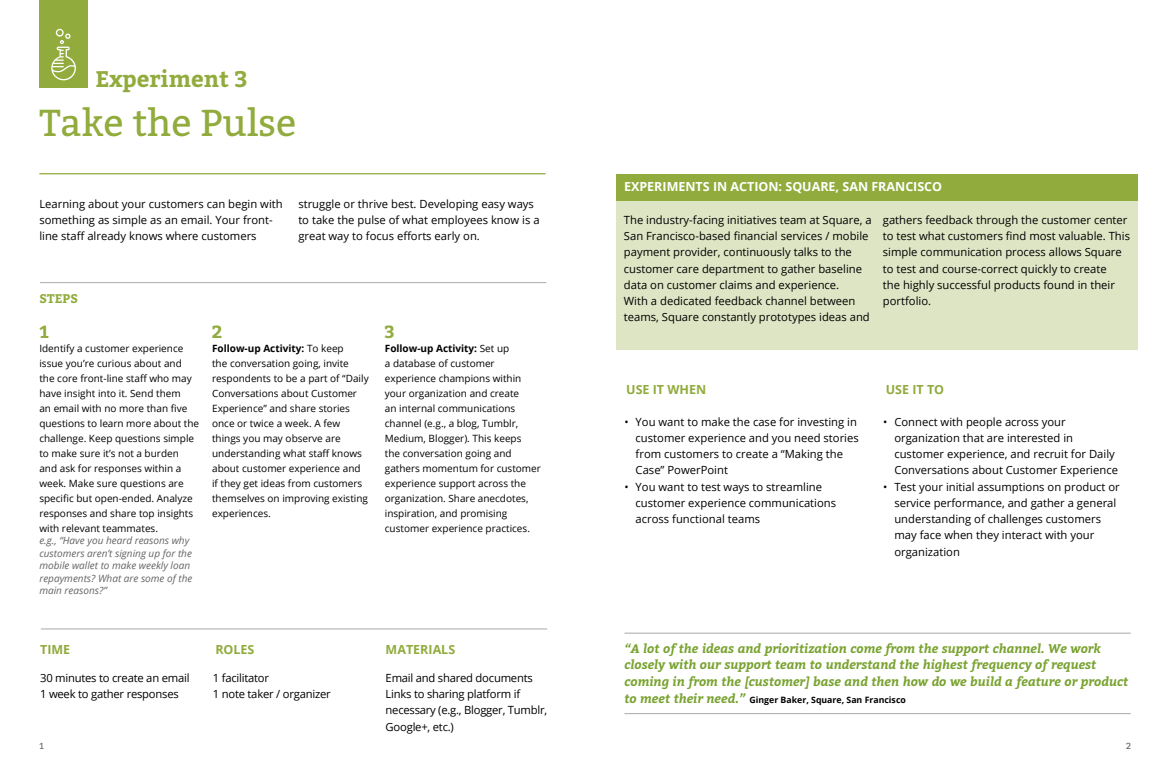
<style>
.page{position:relative;width:1170px;height:765px;background:#fff}
.page>*{position:absolute;margin:0;border:0;box-sizing:border-box;transform-origin:0 0}
.t1{font:37.5px "Bitter";color:#91ab3c}
.t2{font:700 22.5px "Bitter";color:#91ab3c}
.t3{font:700 17.5px "Bitter";color:#91ab3c}
.t4{font:italic 700 12.5px/16.2px "Bitter";color:#78a22f}
.t5{font:700 12.5px "Open Sans";color:#fff}
.t6{font:700 12.5px "Open Sans";color:#91ab3c}
.t7{font:700 12.5px "Bitter";letter-spacing:.01em;color:#91ab3c}
.t8{font:11.25px/16.2px "Open Sans";color:#000}
.t9{font:11.25px/16.2px "Open Sans";letter-spacing:-.02em;color:#000}
.t10{font:10px/15px "Open Sans";color:#000}
.t11{font:italic 10px/12.5px "Open Sans";color:#636466}
.t12{font:700 8.75px "Open Sans";color:#000}
.t13{font:8.75px "Bitter";color:#636466}
.s1{font-weight:700}
.s2{font-family:"Bitter";font-style:italic;font-size:12.5px;color:#78a22f}
</style>
<div class="page">
<div style="left:39px;top:0;width:49px;height:88px;background:#91ab3c"></div>
<svg style="left:51px;top:29px;width:25px;height:51px"></svg>
<hr style="left:39px;top:173px;width:507px;height:1px;background:#91ab3c">
<hr style="left:40px;top:282px;width:506px;height:1px;background:#a7a9ac">
<hr style="left:41px;top:629px;width:506px;height:1px;background:#a7a9ac">
<div style="left:617px;top:201px;width:521px;height:149px;background:#dee5c4"></div>
<div style="left:617px;top:174px;width:521px;height:27px;background:#91ab3c"></div>
<hr style="left:624px;top:633px;width:507px;height:1px;background:#a7a9ac">
<hr style="left:624px;top:713px;width:507px;height:1px;background:#a7a9ac">
<h2 class="t2" style="left:95px;top:62px;width:154px">Experiment 3</h2>
<h1 class="t1" style="left:39px;top:96px;width:258px">Take the Pulse</h1>
<p class="t8" style="left:39px;top:195px;width:245px">Learning about your customers can begin with something as simple as an email. Your front&shy;line staff already knows where customers</p>
<p class="t8" style="left:298px;top:195px;width:243px">struggle or thrive best. Developing easy ways to take the pulse of what employees know is a great way to focus efforts early on.</p>
<p class="t7" style="left:39px;top:289px;width:40px">STEPS</p>
<h3 class="t3" style="left:40px;top:318px;width:11px">1</h3>
<h3 class="t3" style="left:212px;top:318px;width:12px">2</h3>
<h3 class="t3" style="left:384px;top:318px;width:12px">3</h3>
<p class="t10" style="left:39px;top:340px;width:161px">Identify a customer experience issue you’re curious about and the core front-line staff who may have insight into it. Send them<br>an email with no more than five questions to learn more about the challenge. Keep questions simple to make sure it’s not a burden<br>and ask for responses within a week. Make sure questions are specific but open-ended. Analyze responses and share top insights with relevant teammates.</p>
<p class="t11" style="left:39px;top:534px;width:155px">e.g., “Have you heard reasons why customers aren’t signing up for the mobile wallet to make weekly loan repayments? What are some of the main reasons?”</p>
<p class="t10" style="left:212px;top:340px;width:158px"><span class="s1">Follow-up Activity:</span> To keep<br>the conversation going, invite respondents to be a part of “Daily<br>Conversations about Customer<br>Experience” and share stories once or twice a week. A few things you may observe are understanding what staff knows about customer experience and if they get ideas from customers themselves on improving existing experiences.</p>
<p class="t10" style="left:385px;top:340px;width:158px"><span class="s1">Follow-up Activity:</span> Set up<br>a database of customer experience champions within your organization and create<br>an internal communications channel (e.g., a blog, Tumblr,<br>Medium, Blogger). This keeps<br>the conversation going and gathers momentum for customer experience support across the organization. Share anecdotes, inspiration, and promising customer experience practices.</p>
<p class="t6" style="left:40px;top:641px;width:32px">TIME</p>
<p class="t6" style="left:215px;top:641px;width:41px">ROLES</p>
<p class="t6" style="left:386px;top:641px;width:71px">MATERIALS</p>
<p class="t9" style="left:40px;top:670px;width:151px">30 minutes to create an email<br>1 week to gather responses</p>
<p class="t9" style="left:213px;top:670px;width:119px">1 facilitator<br>1 note taker / organizer</p>
<p class="t9" style="left:386px;top:670px;width:163px">Email and shared documents<br>Links to sharing platform if necessary (e.g., Blogger, Tumblr,<br>Google+, etc.)</p>
<p class="t5" style="left:624px;top:178px;width:320px">EXPERIMENTS IN ACTION: SQUARE, SAN FRANCISCO</p>
<p class="t8" style="left:624px;top:211px;width:249px">The industry-facing initiatives team at Square, a San Francisco-based financial services / mobile payment provider, continuously talks to the customer care department to gather baseline data on customer claims and experience.<br>With a dedicated feedback channel between teams, Square constantly prototypes ideas and</p>
<p class="t8" style="left:883px;top:211px;width:249px">gathers feedback through the customer center to test what customers find most valuable. This simple communication process allows Square to test and course-correct quickly to create<br>the highly successful products found in their portfolio.</p>
<p class="t6" style="left:626px;top:380px;width:82px">USE IT WHEN</p>
<p class="t6" style="left:886px;top:380px;width:60px">USE IT TO</p>
<p class="t8" style="left:636px;top:413px;width:225px;text-indent:-11px">• You want to make the case for investing in customer experience and you need stories from customers to create a “Making the Case” PowerPoint</p>
<p class="t8" style="left:636px;top:478px;width:202px;text-indent:-11px">• You want to test ways to streamline customer experience communications across functional teams</p>
<p class="t8" style="left:894px;top:413px;width:225px;text-indent:-11px">• Connect with people across your organization that are interested in customer experience, and recruit for Daily Conversations about Customer Experience</p>
<p class="t8" style="left:894px;top:478px;width:227px;text-indent:-11px">• Test your initial assumptions on product or service performance, and gather a general understanding of challenges customers may face when they interact with your organization</p>
<p class="t4" style="left:624px;top:640px;width:505px">“A lot of the ideas and prioritization come from the support channel. We work closely with our support team to understand the highest frequency of request coming in from the [customer] base and then how do we build a feature or product</p>
<p class="t12" style="left:624px;top:694px;width:283px"><span class="s2">to meet their need.”</span> Ginger Baker, Square, San Francisco</p>
<p class="t13" style="left:39px;top:739px;width:6px">1</p>
<p class="t13" style="left:1126px;top:739px;width:6px">2</p>
</div>
